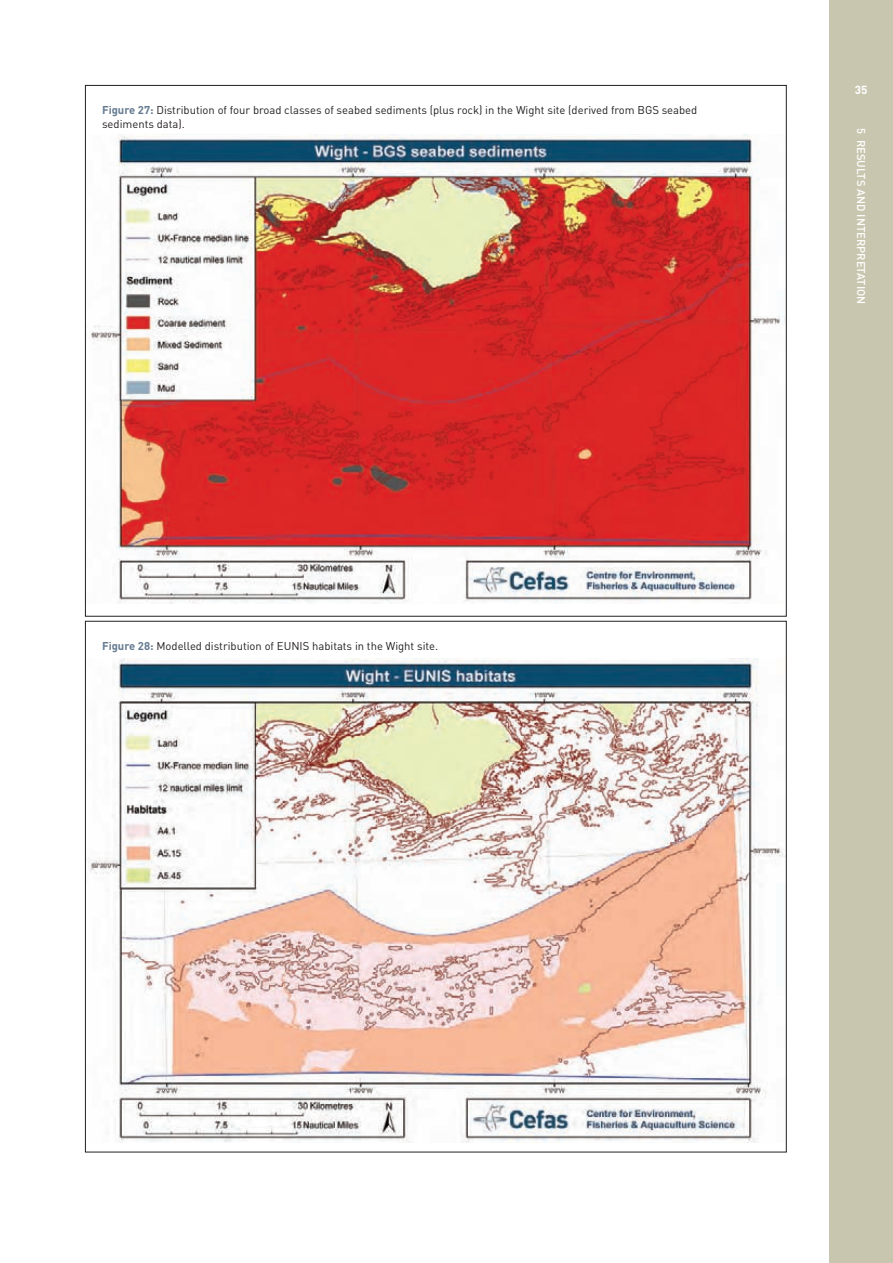
<style>
.page{position:relative;width:893px;height:1263px;background:#fff}
.page>*{position:absolute;margin:0;border:0;box-sizing:border-box;transform-origin:0 0}
.t1{font:700 11.7px "DIN";color:#fff}
.t2{font:11.25px/14.2px "DIN";color:#231f20}
.t3{font:500 11.25px "DIN";color:#fff}
.s1{font-weight:700;color:#647a90}
</style>
<div class="page">
<div style="left:829px;top:0;width:64px;height:1263px;background:#c8c6af"></div>
<img style="left:91px;top:134px;width:694px;height:469px">
<img style="left:88px;top:658px;width:697px;height:484px">
<p class="t2" style="left:102px;top:103px;width:597px"><span class="s1">Figure 27:</span> Distribution of four broad classes of seabed sediments (plus rock) in the Wight site (derived from BGS seabed sediments data).</p>
<p class="t2" style="left:102px;top:638px;width:338px"><span class="s1">Figure 28:</span> Modelled distribution of EUNIS habitats in the Wight site.</p>
<p class="t1" style="left:855px;top:83px;width:14px">35</p>
<p class="t3" style="left:868px;top:128px;width:178px;rotate:90deg">5 RESULTS AND INTERPRETATION</p>
</div>
